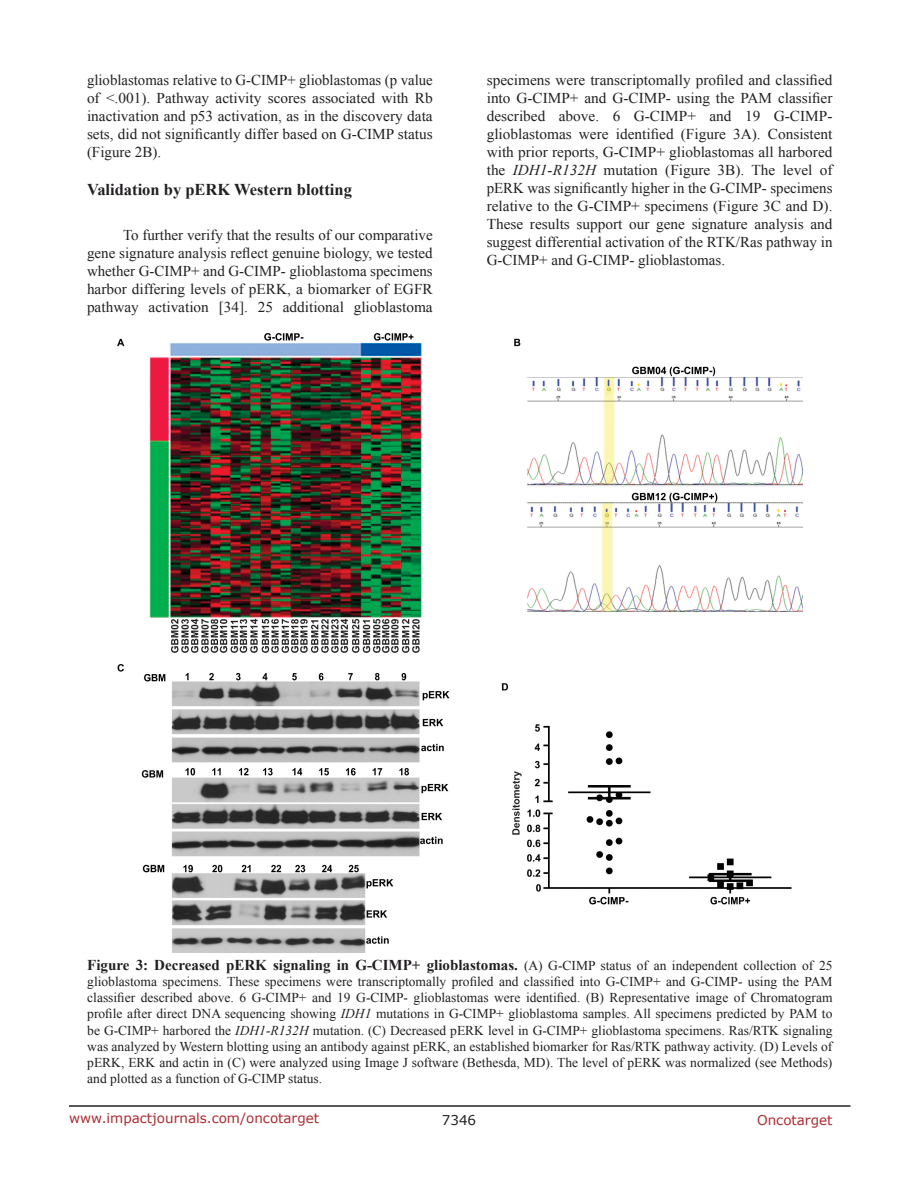
<style>
.page{position:relative;width:918px;height:1188px;background:#fff}
.page>*{position:absolute;margin:0;border:0;box-sizing:border-box;transform-origin:0 0}
.SubHeading{font:700 16.5px "Times New Roman";color:#221f22}
.BodyText{font:15px/18px "Times New Roman";color:#221f22;text-align:justify}
.FigureText{font:700 15px "Times New Roman";color:#221f22}
.FigureText-2{font:13.5px/16.2px "Times New Roman";color:#221f22;text-align:justify}
.t1{font:13.5px "Verdana";color:#ac2b31}
.t2{font:13.5px "Verdana";color:#221f22}
.s1{font-style:italic}
.s2{font-weight:400;font-size:13.5px}
</style>
<div class="page">
<hr style="left:69px;top:1105px;width:781px;height:2px;background:#231f20">
<img style="left:117px;top:333px;width:685px;height:619px">
<p class="BodyText" style="left:87px;top:71px;width:347px">glioblastomas relative to G-CIMP+ glioblastomas (p value of &lt;.001). Pathway activity scores associated with Rb inactivation and p53 activation, as in the discovery data sets, did not significantly differ based on G-CIMP status (Figure 2B).</p>
<p class="SubHeading" style="left:87px;top:178px;width:266px">Validation by pERK Western blotting</p>
<p class="BodyText" style="left:87px;top:226px;width:347px;text-indent:36px">To further verify that the results of our comparative gene signature analysis reflect genuine biology, we tested whether G-CIMP+ and G-CIMP- glioblastoma specimens harbor differing levels of pERK, a biomarker of EGFR pathway activation [34]. 25 additional glioblastoma</p>
<p class="BodyText" style="left:487px;top:71px;width:347px">specimens were transcriptomally profiled and classified into G-CIMP+ and G-CIMP- using the PAM classifier described above. 6 G-CIMP+ and 19 G-CIMP&shy;glioblastomas were identified (Figure 3A). Consistent with prior reports, G-CIMP+ glioblastomas all harbored the <span class="s1">IDH1-R132H</span> mutation (Figure 3B). The level of pERK was significantly higher in the G-CIMP- specimens relative to the G-CIMP+ specimens (Figure 3C and D).<br>These results support our gene signature analysis and suggest differential activation of the RTK/Ras pathway in G-CIMP+ and G-CIMP- glioblastomas.</p>
<p class="FigureText" style="left:87px;top:954px;width:747px">Figure 3: Decreased pERK signaling in G-CIMP+ glioblastomas. <span class="s2">(A) G-CIMP status of an independent collection of 25</span></p>
<p class="FigureText-2" style="left:87px;top:973px;width:747px">glioblastoma specimens. These specimens were transcriptomally profiled and classified into G-CIMP+ and G-CIMP- using the PAM classifier described above. 6 G-CIMP+ and 19 G-CIMP- glioblastomas were identified. (B) Representative image of Chromatogram profile after direct DNA sequencing showing <span class="s1">IDH1</span> mutations in G-CIMP+ glioblastoma samples. All specimens predicted by PAM to be G-CIMP+ harbored the <span class="s1">IDH1-R132H</span> mutation. (C) Decreased pERK level in G-CIMP+ glioblastoma specimens. Ras/RTK signaling was analyzed by Western blotting using an antibody against pERK, an established biomarker for Ras/RTK pathway activity. (D) Levels of pERK, ERK and actin in (C) were analyzed using Image J software (Bethesda, MD). The level of pERK was normalized (see Methods) and plotted as a function of G-CIMP status.</p>
<p class="t1" style="left:69px;top:1109px;width:252px">www.impactjournals.com/oncotarget</p>
<p class="t2" style="left:442px;top:1111px;width:36px">7346</p>
<p class="t1" style="left:757px;top:1111px;width:77px">Oncotarget</p>
</div>
